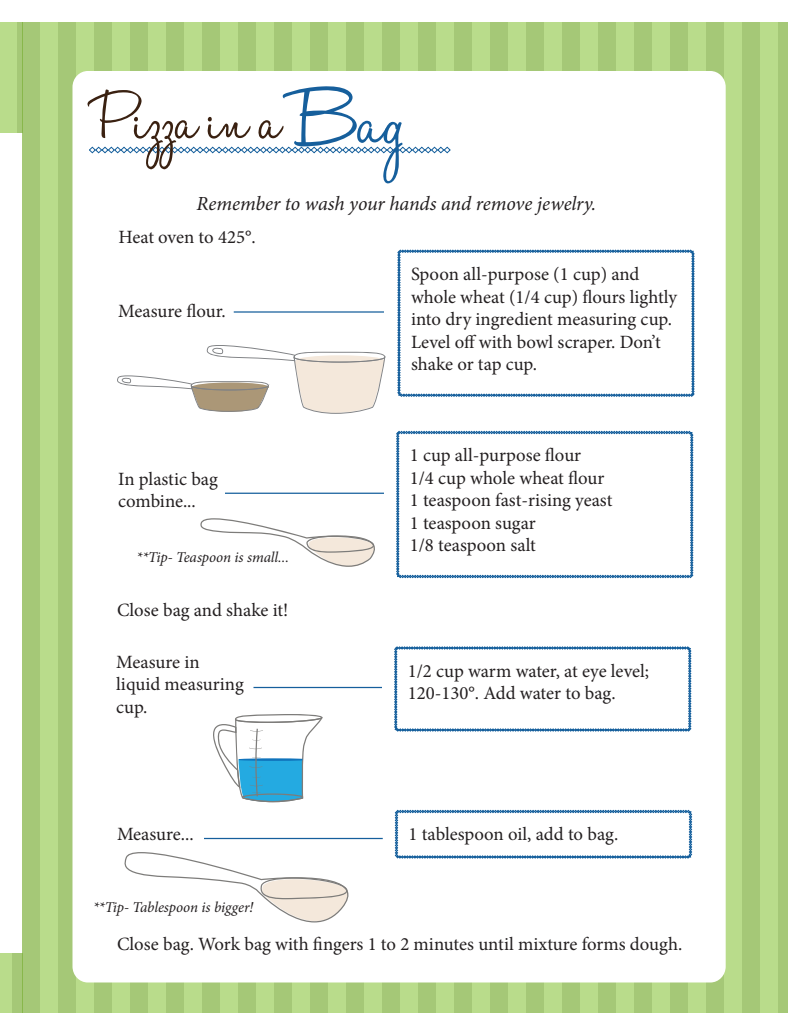
<style>
.page{position:relative;width:810px;height:1035px;background:#fff}
.page>*{position:absolute;margin:0;border:0;box-sizing:border-box;transform-origin:0 0}
.t1{font:75px "Halo Handletter";color:#3a2111}
.t2{font:italic 20px "Minion Pro";letter-spacing:-.005em;color:#231f20}
.t3{font:18.75px/22.5px "Minion Pro";color:#231f20}
.t4{font:italic 15px "Minion Pro";letter-spacing:-.01em;color:#231f20}
.s1{font-size:90px;color:#165f9c}
</style>
<div class="page">
<div style="left:22px;top:22px;width:766px;height:990px;background:linear-gradient(to right,#b0d282,#b0d382)"></div>
<div style="left:72px;top:71px;width:654px;height:911px;background:#fff;border-radius:16px"></div>
<svg style="left:89px;top:147px;width:362px;height:6px"></svg>
<div style="left:0;top:22px;width:22px;height:111px;background:linear-gradient(to right,#c0e392,#accf7e)"></div>
<div style="left:0;top:953px;width:22px;height:59px;background:linear-gradient(to right,#c0e392,#a1c473)"></div>
<svg style="left:398px;top:250px;width:296px;height:147px"></svg>
<hr style="left:234px;top:311px;width:150px;height:2px;background:#155f9c">
<svg style="left:396px;top:431px;width:297px;height:147px"></svg>
<hr style="left:225px;top:493px;width:159px;height:1px;background:#155f9c">
<svg style="left:394px;top:647px;width:297px;height:84px"></svg>
<hr style="left:254px;top:687px;width:128px;height:1px;background:#155f9c">
<svg style="left:395px;top:810px;width:297px;height:48px"></svg>
<hr style="left:204px;top:838px;width:179px;height:1px;background:#155f9c">
<svg style="left:200px;top:518px;width:175px;height:49px"></svg>
<svg style="left:117px;top:345px;width:268px;height:69px"></svg>
<svg style="left:124px;top:852px;width:225px;height:71px"></svg>
<svg style="left:213px;top:714px;width:110px;height:89px"></svg>
<h1 class="t1" style="left:99px;top:79px;width:305px">P izza in a<span class="s1">Bag</span></h1>
<p class="t2" style="left:196px;top:189px;width:401px">Remember to wash your hands and remove jewelry.</p>
<p class="t3" style="left:119px;top:225px;width:139px">Heat oven to 425°.</p>
<p class="t3" style="left:118px;top:299px;width:109px">Measure flour.</p>
<p class="t3" style="left:118px;top:468px;width:101px">In plastic bag</p>
<p class="t3" style="left:118px;top:490px;width:79px">combine...</p>
<p class="t4" style="left:136px;top:547px;width:154px">**Tip- Teaspoon is small...</p>
<p class="t3" style="left:117px;top:599px;width:173px">Close bag and shake it!</p>
<p class="t3" style="left:116px;top:651px;width:85px">Measure in</p>
<p class="t3" style="left:116px;top:673px;width:129px">liquid measuring</p>
<p class="t3" style="left:116px;top:696px;width:33px">cup.</p>
<p class="t3" style="left:411px;top:263px;width:268px">Spoon all-purpose (1 cup) and whole wheat (1/4 cup) flours lightly into dry ingredient measuring cup.<br>Level off with bowl scraper. Don’t shake or tap cup.</p>
<p class="t3" style="left:410px;top:444px;width:173px">1 cup all-purpose flour</p>
<p class="t3" style="left:410px;top:467px;width:196px">1/4 cup whole wheat flour</p>
<p class="t3" style="left:410px;top:489px;width:204px">1 teaspoon fast-rising yeast</p>
<p class="t3" style="left:410px;top:512px;width:128px">1 teaspoon sugar</p>
<p class="t3" style="left:410px;top:534px;width:128px">1/8 teaspoon salt</p>
<p class="t3" style="left:408px;top:660px;width:243px">1/2 cup warm water, at eye level;<br>120-130°. Add water to bag.</p>
<p class="t3" style="left:117px;top:823px;width:78px">Measure...</p>
<p class="t3" style="left:408px;top:823px;width:211px">1 tablespoon oil, add to bag.</p>
<p class="t4" style="left:93px;top:897px;width:162px">**Tip- Tablespoon is bigger!</p>
<p class="t3" style="left:117px;top:932px;width:567px">Close bag. Work bag with fingers 1 to 2 minutes until mixture forms dough.</p>
</div>
